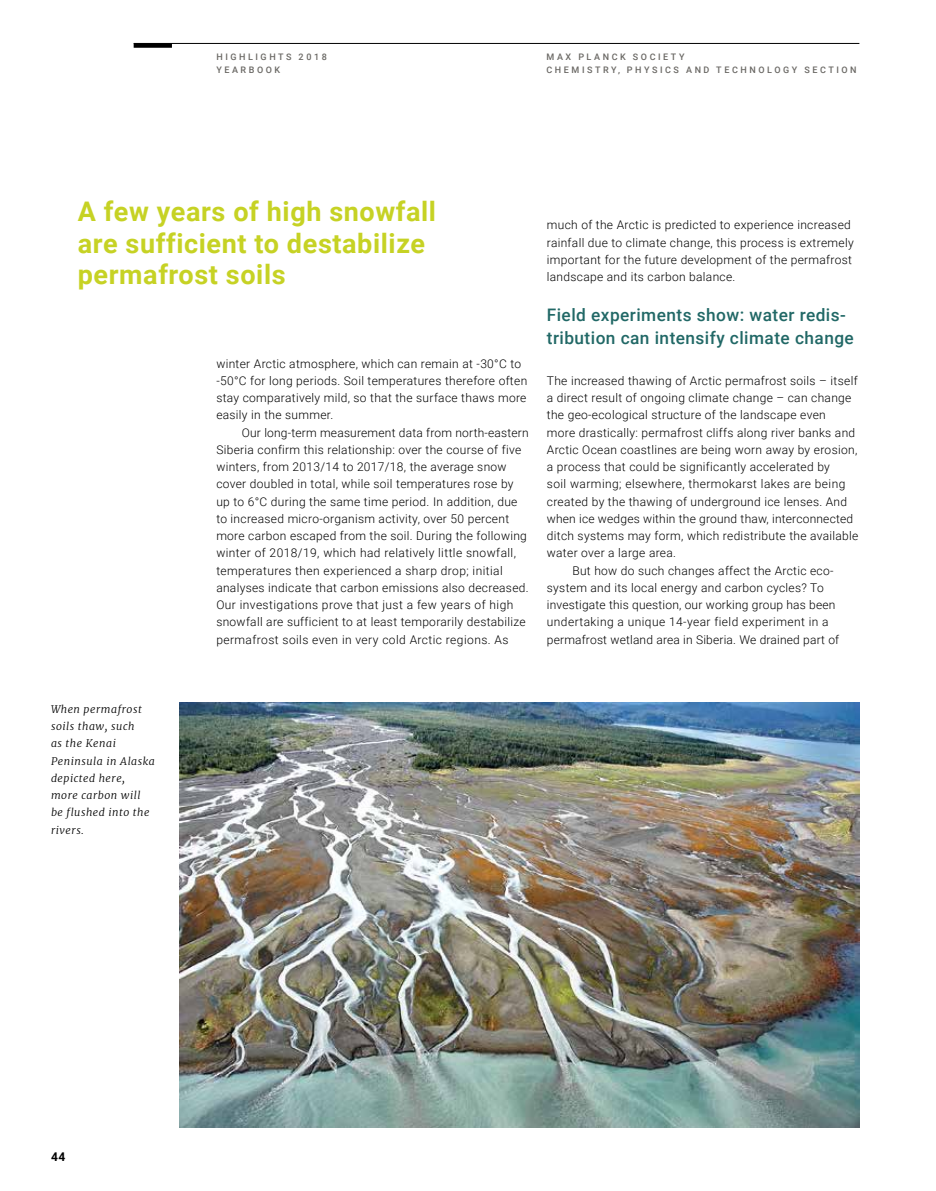
<style>
.page{position:relative;width:936px;height:1191px;background:#fff}
.page>*{position:absolute;margin:0;border:0;box-sizing:border-box;transform-origin:0 0}
.t1{font:700 27px/31.5px "Roboto";letter-spacing:.02em;color:#c6d224}
.t2{font:500 17.25px/22.5px "Roboto";letter-spacing:.025em;color:#216866}
.t3{font:300 12px/17.2px "Roboto";letter-spacing:.025em;color:#000}
.t4{font:700 12px "Roboto";color:#000}
.t5{font:italic 300 10.5px/17.2px "Merriweather";letter-spacing:.05em;color:#000}
.t6{font:500 9px/13.5px "Roboto";letter-spacing:.285em;color:#6a6864}
</style>
<div class="page">
<img style="left:180px;top:702px;width:679px;height:425px">
<hr style="left:134px;top:43px;width:725px;height:1px;background:#000">
<div style="left:134px;top:43px;width:38px;height:5px;background:#000"></div>
<p class="t6" style="left:216px;top:50px;width:112px">HIGHLIGHTS 2018<br>YEARBOOK</p>
<p class="t6" style="left:546px;top:50px;width:312px">MAX PLANCK SOCIETY<br>CHEMISTRY, PHYSICS AND TECHNOLOGY SECTION</p>
<h1 class="t1" style="left:78px;top:195px;width:360px">A few years of high snowfall are sufficient to destabilize permafrost soils</h1>
<p class="t3" style="left:216px;top:354px;width:312px">winter Arctic atmosphere, which can remain at -30°C to -50°C for long periods. Soil temperatures therefore often stay comparatively mild, so that the surface thaws more easily in the summer.</p>
<p class="t3" style="left:216px;top:423px;width:314px;text-indent:26px">Our long-term measurement data from north-eastern Siberia confirm this relationship: over the course of five winters, from 2013/14 to 2017/18, the average snow cover doubled in total, while soil temperatures rose by up to 6°C during the same time period. In addition, due to increased micro-organism activity, over 50 percent more carbon escaped from the soil. During the following winter of 2018/19, which had relatively little snowfall, temperatures then experienced a sharp drop; initial analyses indicate that carbon emissions also decreased.<br>Our investigations prove that just a few years of high snowfall are sufficient to at least temporarily destabilize permafrost soils even in very cold Arctic regions. As</p>
<p class="t3" style="left:547px;top:216px;width:308px">much of the Arctic is predicted to experience increased rainfall due to climate change, this process is extremely important for the future development of the permafrost landscape and its carbon balance.</p>
<h2 class="t2" style="left:547px;top:303px;width:308px">Field experiments show: water redis&shy;tribution can intensify climate change</h2>
<p class="t3" style="left:547px;top:371px;width:312px">The increased thawing of Arctic permafrost soils – itself</p>
<p class="t3" style="left:547px;top:389px;width:306px">a direct result of ongoing climate change – can change</p>
<p class="t3" style="left:547px;top:406px;width:280px">the geo-ecological structure of the landscape even</p>
<p class="t3" style="left:547px;top:423px;width:310px">more drastically: permafrost cliffs along river banks and</p>
<p class="t3" style="left:547px;top:440px;width:312px">Arctic Ocean coastlines are being worn away by erosion,</p>
<p class="t3" style="left:547px;top:458px;width:284px">a process that could be significantly accelerated by</p>
<p class="t3" style="left:547px;top:475px;width:300px">soil warming; elsewhere, thermokarst lakes are being</p>
<p class="t3" style="left:547px;top:492px;width:302px">created by the thawing of underground ice lenses. And</p>
<p class="t3" style="left:547px;top:509px;width:308px">when ice wedges within the ground thaw, interconnected</p>
<p class="t3" style="left:547px;top:527px;width:313px">ditch systems may form, which redistribute the available</p>
<p class="t3" style="left:547px;top:544px;width:131px">water over a large area.</p>
<p class="t3" style="left:572px;top:561px;width:263px">But how do such changes affect the Arctic eco-</p>
<p class="t3" style="left:547px;top:578px;width:278px">system and its local energy and carbon cycles? To</p>
<p class="t3" style="left:547px;top:596px;width:290px">investigate this question, our working group has been</p>
<p class="t3" style="left:547px;top:613px;width:283px">undertaking a unique 14-year field experiment in a</p>
<p class="t3" style="left:547px;top:630px;width:294px">permafrost wetland area in Siberia. We drained part of</p>
<p class="t5" style="left:51px;top:700px;width:105px">When permafrost soils thaw, such<br>as the Kenai<br>Peninsula in Alaska depicted here,<br>more carbon will be flushed into the rivers.</p>
<p class="t4" style="left:51px;top:1148px;width:16px">44</p>
</div>
